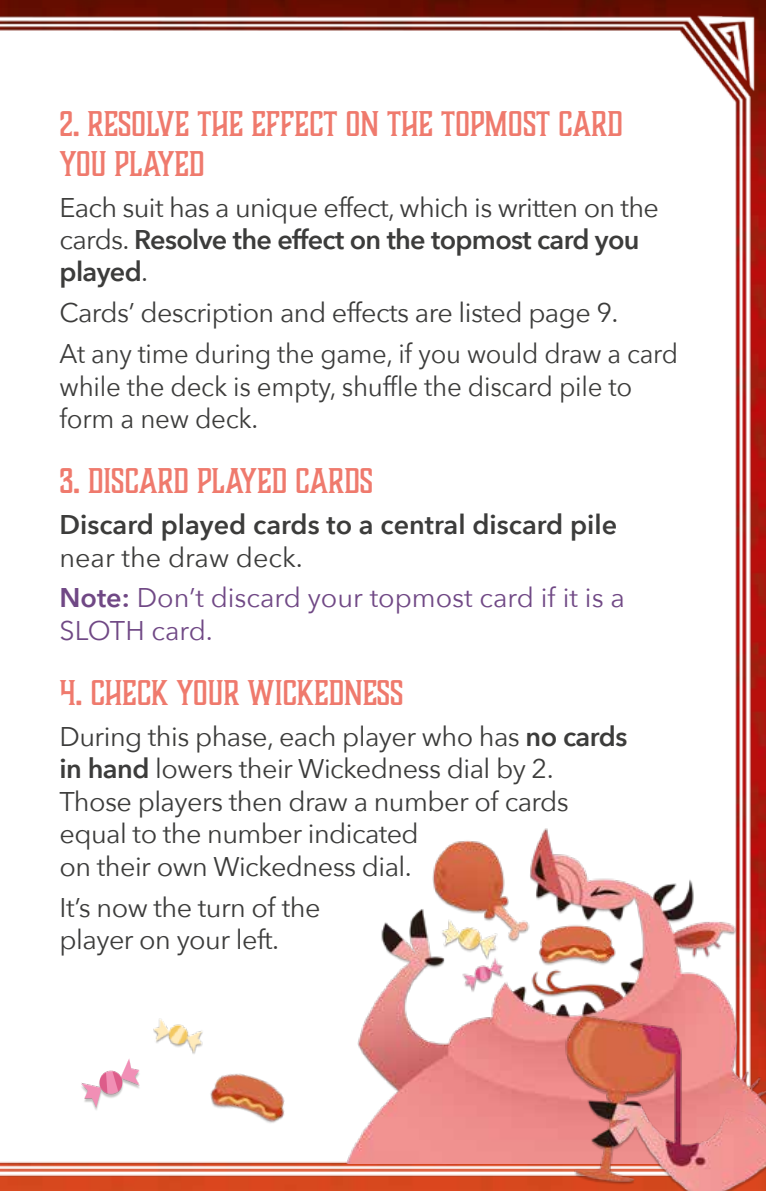
<style>
.page{position:relative;width:766px;height:1191px;background:#fff}
.page>*{position:absolute;margin:0;border:0;box-sizing:border-box;transform-origin:0 0}
.t1{font:33px/39.6px "Boucherie Block";color:#ef7a6d}
.t2{font:27px/32.4px "Avenir Next";letter-spacing:-.02em;color:#3c3c3b}
.t3{font:27px/40.8px "Avenir Next";color:#704885}
.t4{font:27px/32.4px "Avenir Next";letter-spacing:-.02em;color:#3c3c3b;scale:.96 1}
.t5{font:600 27px "Avenir Next";color:#3c3c3b}
.s1{font-weight:600}
.s2{color:#3c3c3b}
</style>
<div class="page">
<img style="left:0;top:0;width:765px;height:1191px">
<img style="left:330px;top:818px;width:435px;height:345px">
<img style="left:201px;top:1064px;width:98px;height:68px">
<img style="left:150px;top:1017px;width:57px;height:39px">
<img style="left:60px;top:1054px;width:87px;height:69px">
<img style="left:560px;top:1008px;width:205px;height:183px">
<p class="t1" style="left:60px;top:104px;width:564px">2. RESOLVE THE EFFECT ON THE TOPMOST CARD<br>YOU PLAYED</p>
<p class="t2" style="left:60px;top:190px;width:600px">Each suit has a unique effect, which is written on the cards. <span class="s1">Resolve the effect on the topmost card you played</span>.</p>
<p class="t2" style="left:60px;top:291px;width:619px;line-height:40.8px">Cards’ description and effects are listed page 9.<br>At any time during the game, if you would draw a card</p>
<p class="t4" style="left:60px;top:369px;width:598px">while the deck is empty, shuffle the discard pile to form a new deck.</p>
<p class="t1" style="left:60px;top:461px;width:315px">3. DISCARD PLAYED CARDS</p>
<p class="t5" style="left:60px;top:501px;width:559px">Discard played cards to a central discard pile</p>
<p class="t3" style="left:60px;top:535px;width:566px"><span class="s2">near the draw deck.<br></span><span class="s1">Note:</span> Don’t discard your topmost card if it is a</p>
<p class="t3" style="left:60px;top:609px;width:155px">SLOTH card.</p>
<p class="t1" style="left:60px;top:673px;width:345px">4. CHECK YOUR WICKEDNESS</p>
<p class="t2" style="left:60px;top:719px;width:569px">During this phase, each player who has <span class="s1">no cards in hand</span> lowers their Wickedness dial by 2.<br>Those players then draw a number of cards equal to the number indicated<br>on their own Wickedness dial.</p>
<p class="t2" style="left:60px;top:889px;width:262px">It’s now the turn of the player on your left.</p>
</div>
